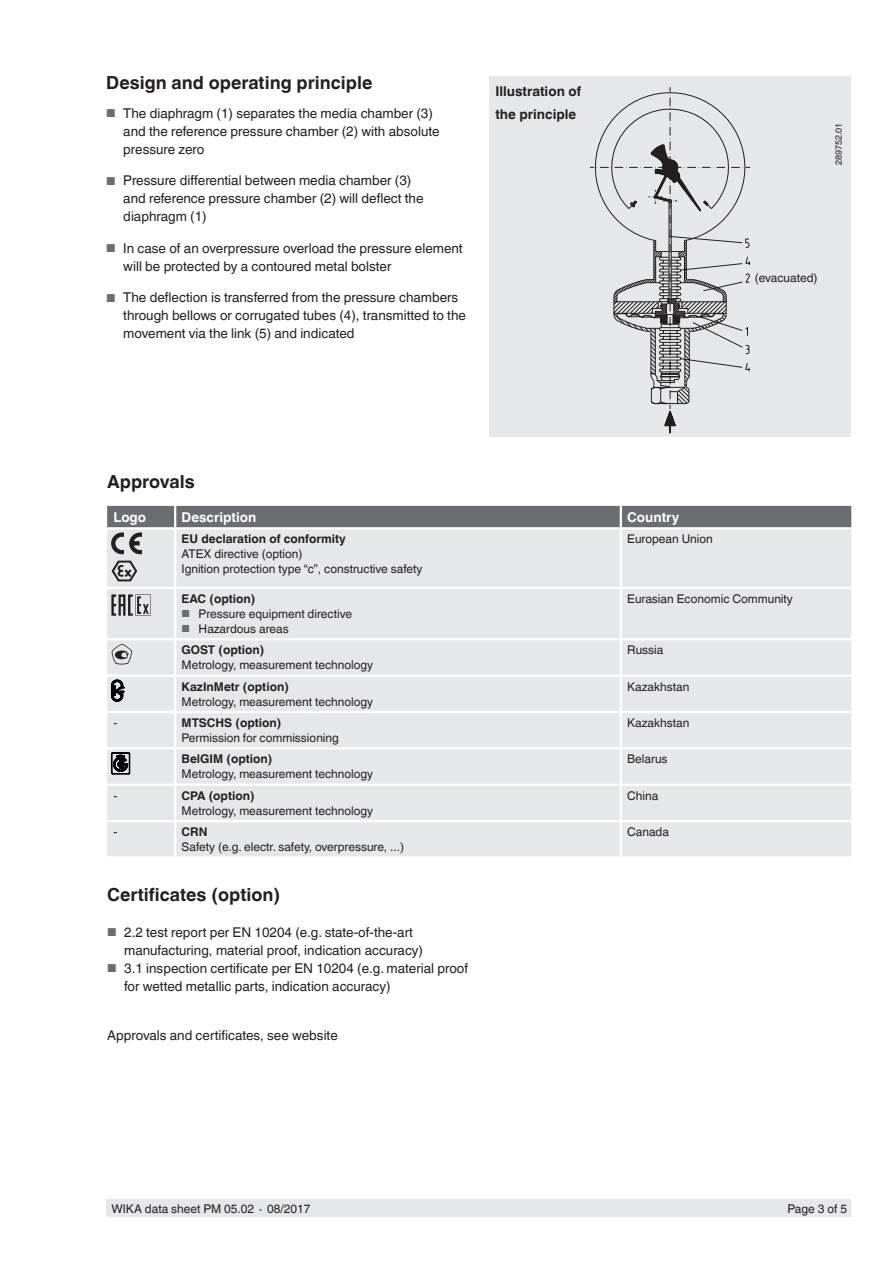
<style>
.page{position:relative;width:893px;height:1263px;background:#fff}
.page>*{position:absolute;margin:0;border:0;box-sizing:border-box;transform-origin:0 0}
.t1{font:700 18px "Helvetica World";color:#231f20}
.t2{font:13.5px/18px "Helvetica World";color:#231f20}
.t3{font:700 13.5px/22.5px "Helvetica World";color:#231f20}
.t4{font:700 13.5px "Helvetica World";color:#fff}
.t5{font:12px/15px "Helvetica World";color:#231f20}
.t6{font:700 12px "Helvetica World";color:#231f20}
.t7{font:9px "Helvetica World";color:#231f20}
.s1{font-size:11.55px;color:#6c6d70}
.s2{font-size:10.2px;color:#6c6d70}
</style>
<div class="page">
<div style="left:106px;top:1199px;width:744px;height:18px;background:#e6e7e9"></div>
<div style="left:489px;top:77px;width:361px;height:360px;background:#e6e7e9"></div>
<svg style="left:590px;top:87px;width:160px;height:347px"></svg>
<div style="left:107px;top:554px;width:744px;height:302px;background:#e6e7e9"></div>
<hr style="left:175px;top:587px;width:446px;height:2px;background:#fff">
<hr style="left:175px;top:638px;width:446px;height:2px;background:#fff">
<hr style="left:175px;top:674px;width:446px;height:3px;background:#fff">
<hr style="left:175px;top:784px;width:446px;height:2px;background:#fff">
<hr style="left:175px;top:820px;width:446px;height:2px;background:#fff">
<hr style="left:174px;top:677px;width:2px;height:34px;background:#fff">
<hr style="left:620px;top:677px;width:2px;height:34px;background:#fff">
<hr style="left:174px;top:749px;width:2px;height:35px;background:#fff">
<hr style="left:620px;top:749px;width:2px;height:35px;background:#fff">
<hr style="left:174px;top:786px;width:2px;height:34px;background:#fff">
<hr style="left:620px;top:786px;width:2px;height:34px;background:#fff">
<hr style="left:107px;top:747px;width:68px;height:2px;background:#fff">
<hr style="left:175px;top:747px;width:446px;height:2px;background:#fff">
<hr style="left:621px;top:747px;width:230px;height:2px;background:#fff">
<hr style="left:107px;top:711px;width:68px;height:2px;background:#fff">
<hr style="left:175px;top:711px;width:446px;height:2px;background:#fff">
<hr style="left:174px;top:713px;width:2px;height:34px;background:#fff">
<hr style="left:621px;top:711px;width:230px;height:2px;background:#fff">
<hr style="left:620px;top:713px;width:2px;height:34px;background:#fff">
<hr style="left:107px;top:587px;width:68px;height:2px;background:#fff">
<hr style="left:107px;top:674px;width:68px;height:3px;background:#fff">
<hr style="left:107px;top:784px;width:68px;height:2px;background:#fff">
<hr style="left:107px;top:820px;width:68px;height:2px;background:#fff">
<hr style="left:621px;top:587px;width:230px;height:2px;background:#fff">
<hr style="left:621px;top:674px;width:230px;height:3px;background:#fff">
<hr style="left:621px;top:784px;width:230px;height:2px;background:#fff">
<hr style="left:621px;top:820px;width:230px;height:2px;background:#fff">
<hr style="left:621px;top:638px;width:230px;height:2px;background:#fff">
<hr style="left:107px;top:638px;width:68px;height:2px;background:#fff">
<hr style="left:620px;top:529px;width:2px;height:58px;background:#fff">
<hr style="left:174px;top:529px;width:2px;height:58px;background:#fff">
<hr style="left:620px;top:589px;width:2px;height:49px;background:#fff">
<hr style="left:620px;top:640px;width:2px;height:34px;background:#fff">
<hr style="left:620px;top:822px;width:2px;height:34px;background:#fff">
<hr style="left:174px;top:589px;width:2px;height:49px;background:#fff">
<hr style="left:174px;top:640px;width:2px;height:34px;background:#fff">
<hr style="left:174px;top:822px;width:2px;height:34px;background:#fff">
<svg style="left:107px;top:506px;width:744px;height:48px;background:#afb0b2"></svg>
<svg style="left:111px;top:560px;width:26px;height:22px"></svg>
<svg style="left:111px;top:594px;width:40px;height:22px"></svg>
<svg style="left:112px;top:644px;width:20px;height:21px"></svg>
<svg style="left:111px;top:680px;width:13px;height:21px"></svg>
<svg style="left:111px;top:753px;width:19px;height:21px"></svg>
<h1 class="t1" style="left:106px;top:73px;width:268px">Design and operating principle</h1>
<p class="t2" style="left:123px;top:104px;width:318px;text-indent:-17px"><span class="s1">■</span> The diaphragm (1) separates the media chamber (3) and the reference pressure chamber (2) with absolute pressure zero</p>
<p class="t2" style="left:123px;top:172px;width:302px;text-indent:-17px"><span class="s1">■</span> Pressure differential between media chamber (3) and reference pressure chamber (2) will deflect the diaphragm (1)</p>
<p class="t2" style="left:123px;top:239px;width:341px;text-indent:-17px"><span class="s1">■</span> In case of an overpressure overload the pressure element will be protected by a contoured metal bolster</p>
<p class="t2" style="left:123px;top:289px;width:344px;text-indent:-17px"><span class="s1">■</span> The deflection is transferred from the pressure chambers through bellows or corrugated tubes (4), transmitted to the movement via the link (5) and indicated</p>
<p class="t3" style="left:495px;top:81px;width:87px">Illustration of the principle</p>
<p class="t7" style="left:833px;top:165px;width:44px;rotate:-90deg">289752.01</p>
<p class="t5" style="left:755px;top:270px;width:64px">(evacuated)</p>
<h1 class="t1" style="left:107px;top:471px;width:89px">Approvals</h1>
<p class="t4" style="left:114px;top:509px;width:34px">Logo</p>
<p class="t4" style="left:182px;top:509px;width:76px">Description</p>
<p class="t4" style="left:627px;top:509px;width:54px">Country</p>
<p class="t6" style="left:182px;top:532px;width:166px">EU declaration of conformity</p>
<p class="t5" style="left:182px;top:547px;width:242px">ATEX directive (option)<br>Ignition protection type “c”, constructive safety</p>
<p class="t5" style="left:627px;top:532px;width:87px">European Union</p>
<p class="t6" style="left:182px;top:592px;width:75px">EAC (option)</p>
<p class="t5" style="left:182px;top:606px;width:172px"><span class="s2">■</span> Pressure equipment directive</p>
<p class="t5" style="left:182px;top:621px;width:109px"><span class="s2">■</span> Hazardous areas</p>
<p class="t5" style="left:627px;top:591px;width:167px">Eurasian Economic Community</p>
<p class="t6" style="left:182px;top:643px;width:84px">GOST (option)</p>
<p class="t5" style="left:182px;top:658px;width:193px">Metrology, measurement technology</p>
<p class="t5" style="left:627px;top:643px;width:38px">Russia</p>
<p class="t6" style="left:182px;top:679px;width:109px">KazInMetr (option)</p>
<p class="t5" style="left:182px;top:694px;width:193px">Metrology, measurement technology</p>
<p class="t5" style="left:627px;top:679px;width:64px">Kazakhstan</p>
<p class="t5" style="left:114px;top:715px;width:5px">-</p>
<p class="t6" style="left:182px;top:716px;width:101px">MTSCHS (option)</p>
<p class="t5" style="left:182px;top:730px;width:159px">Permission for commissioning</p>
<p class="t5" style="left:627px;top:715px;width:64px">Kazakhstan</p>
<p class="t6" style="left:182px;top:752px;width:92px">BelGIM (option)</p>
<p class="t5" style="left:182px;top:767px;width:193px">Metrology, measurement technology</p>
<p class="t5" style="left:627px;top:752px;width:42px">Belarus</p>
<p class="t5" style="left:114px;top:788px;width:5px">-</p>
<p class="t6" style="left:182px;top:788px;width:75px">CPA (option)</p>
<p class="t5" style="left:182px;top:803px;width:193px">Metrology, measurement technology</p>
<p class="t5" style="left:627px;top:788px;width:33px">China</p>
<p class="t5" style="left:114px;top:824px;width:5px">-</p>
<p class="t6" style="left:182px;top:825px;width:27px">CRN</p>
<p class="t5" style="left:182px;top:839px;width:224px">Safety (e.g. electr. safety, overpressure, ...)</p>
<p class="t5" style="left:627px;top:824px;width:43px">Canada</p>
<h1 class="t1" style="left:107px;top:884px;width:175px">Certificates (option)</h1>
<p class="t2" style="left:124px;top:923px;width:300px;text-indent:-17px"><span class="s1">■</span> 2.2 test report per EN 10204 (e.g. state-of-the-art manufacturing, material proof, indication accuracy)</p>
<p class="t2" style="left:124px;top:959px;width:346px;text-indent:-17px"><span class="s1">■</span> 3.1 inspection certificate per EN 10204 (e.g. material proof for wetted metallic parts, indication accuracy)</p>
<p class="t2" style="left:107px;top:1026px;width:232px">Approvals and certificates, see website</p>
<p class="t5" style="left:111px;top:1201px;width:201px">WIKA data sheet PM 05.02 ∙ 08/2017</p>
<p class="t5" style="left:788px;top:1201px;width:61px">Page 3 of 5</p>
</div>
